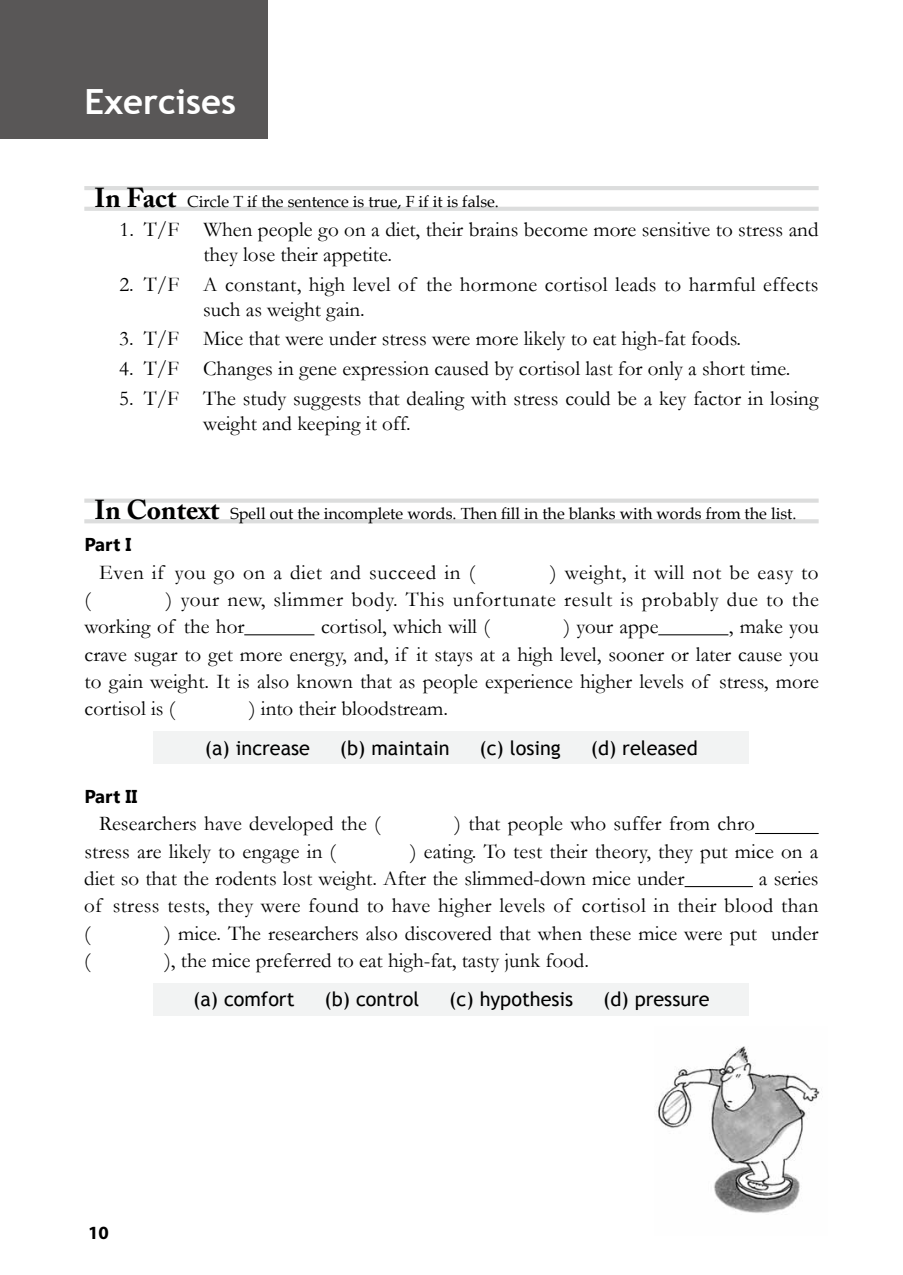
<style>
.page{position:relative;width:903px;height:1275px;background:#fff}
.page>*{position:absolute;margin:0;border:0;box-sizing:border-box;transform-origin:0 0}
.t1{font:700 34.65px "Trebuchet MS";color:#fff}
.t2{font:21px/27.3px "Garamond";color:#000}
.t3{font:21px/27.3px "Garamond";letter-spacing:.03em;color:#000}
.t4{font:21px "Garamond";letter-spacing:.025em;color:#000}
.t5{font:19.78px "Trebuchet MS";color:#000}
.t6{font:700 18.72px "Myriad Pro";color:#000}
.t7{font:700 18.55px "Segoe UI";color:#000}
.t8{font:16.1px "Book Antiqua";color:#000}
.s1{font-family:"Adobe Caslon Pro";font-weight:700;font-size:27.3px}
.s2{font-family:"Koz Min Pro"}
</style>
<div class="page">
<div style="left:0;top:0;width:268px;height:139px;background:#595757"></div>
<hr style="left:84px;top:186px;width:735px;height:4px;background:#dcdddd">
<hr style="left:84px;top:207px;width:735px;height:4px;background:#dcdddd">
<hr style="left:84px;top:499px;width:735px;height:4px;background:#dcdddd">
<hr style="left:84px;top:519px;width:735px;height:4px;background:#dcdddd">
<hr style="left:244px;top:634px;width:70px;height:1px;background:#000">
<hr style="left:658px;top:634px;width:70px;height:1px;background:#000">
<hr style="left:755px;top:833px;width:64px;height:1px;background:#000">
<hr style="left:684px;top:886px;width:69px;height:1px;background:#000">
<div style="left:154px;top:731px;width:595px;height:33px;background:#f2f3f3"></div>
<div style="left:154px;top:983px;width:595px;height:32px;background:#f2f3f3"></div>
<img style="left:657px;top:1046px;width:163px;height:167px">
<h1 class="t1" style="left:84px;top:80px;width:153px">Exercises</h1>
<p class="t8" style="left:94px;top:190px;width:406px"><span class="s1">In Fact</span> Circle T if the sentence is true, F if it is false.</p>
<p class="t2" style="left:203px;top:217px;width:617px;line-height:24.8px;text-indent:-84px">1. T/F When people go on a diet, their brains become more sensitive to stress and they lose their appetite.</p>
<p class="t2" style="left:203px;top:271px;width:617px;line-height:24.8px;text-indent:-84px">2. T/F A constant, high level of the hormone cortisol leads to harmful effects such as weight gain.</p>
<p class="t2" style="left:119px;top:325px;width:623px">3. T/F Mice that were under stress were more likely to eat high-fat foods.</p>
<p class="t2" style="left:119px;top:354px;width:672px">4. T/F Changes in gene expression caused by cortisol last for only a short time.</p>
<p class="t2" style="left:203px;top:385px;width:617px;line-height:24.8px;text-indent:-84px">5. T/F The study suggests that dealing with stress could be a key factor in losing weight and keeping it off.</p>
<p class="t8" style="left:94px;top:502px;width:704px"><span class="s1">In Context</span> Spell out the incomplete words. Then fill in the blanks with words from the list.</p>
<p class="t7" style="left:84px;top:532px;width:49px">Part I</p>
<p class="t4" style="left:99px;top:558px;width:377px">Even if you go on a diet and succeed in (</p>
<p class="t4" style="left:550px;top:558px;width:270px">) weight, it will not be easy to</p>
<p class="t2" style="left:84px;top:585px;width:8px">(</p>
<p class="t3" style="left:85px;top:585px;width:736px;text-indent:82px">) your new, slimmer body. This unfortunate result is probably due to the working of the hor</p>
<p class="t2" style="left:85px;top:612px;width:736px;text-align:justify;text-indent:644px">, make you crave sugar to get more energy, and, if it stays at a high level, sooner or later cause you to gain weight. It is also known that as people experience higher levels of stress, more cortisol is (</p>
<p class="t2" style="left:321px;top:612px;width:170px">cortisol, which will (</p>
<p class="t2" style="left:564px;top:612px;width:96px">) your appe</p>
<p class="t2" style="left:249px;top:694px;width:200px">) into their bloodstream.</p>
<p class="t5" style="left:205px;top:736px;width:107px">(a) increase</p>
<p class="t5" style="left:340px;top:736px;width:111px">(b) maintain</p>
<p class="t5" style="left:479px;top:736px;width:83px">(c) losing</p>
<p class="t5" style="left:591px;top:736px;width:109px">(d) released</p>
<p class="t7" style="left:84px;top:783px;width:55px">Part II</p>
<p class="t2" style="left:99px;top:810px;width:282px">Researchers have developed the (</p>
<p class="t2" style="left:455px;top:810px;width:365px">) that people who suffer from chro<span class="s2">　　　</span></p>
<p class="t2" style="left:84px;top:837px;width:253px">stress are likely to engage in (</p>
<p class="t2" style="left:84px;top:837px;width:736px;text-indent:326px">) eating. To test their theory, they put mice on a diet so that the rodents lost weight. After the slimmed-down mice under</p>
<p class="t2" style="left:84px;top:864px;width:736px;text-align:justify;text-indent:675px">a series of stress tests, they were found to have higher levels of cortisol in their blood than (</p>
<p class="t2" style="left:165px;top:919px;width:655px">) mice. The researchers also discovered that when these mice were put under</p>
<p class="t2" style="left:84px;top:946px;width:8px">(</p>
<p class="t2" style="left:165px;top:946px;width:426px">), the mice preferred to eat high-fat, tasty junk food.</p>
<p class="t5" style="left:193px;top:988px;width:103px">(a) comfort</p>
<p class="t5" style="left:324px;top:988px;width:96px">(b) control</p>
<p class="t5" style="left:449px;top:988px;width:125px">(c) hypothesis</p>
<p class="t5" style="left:603px;top:988px;width:108px">(d) pressure</p>
<p class="t6" style="left:88px;top:1220px;width:22px">10</p>
</div>
